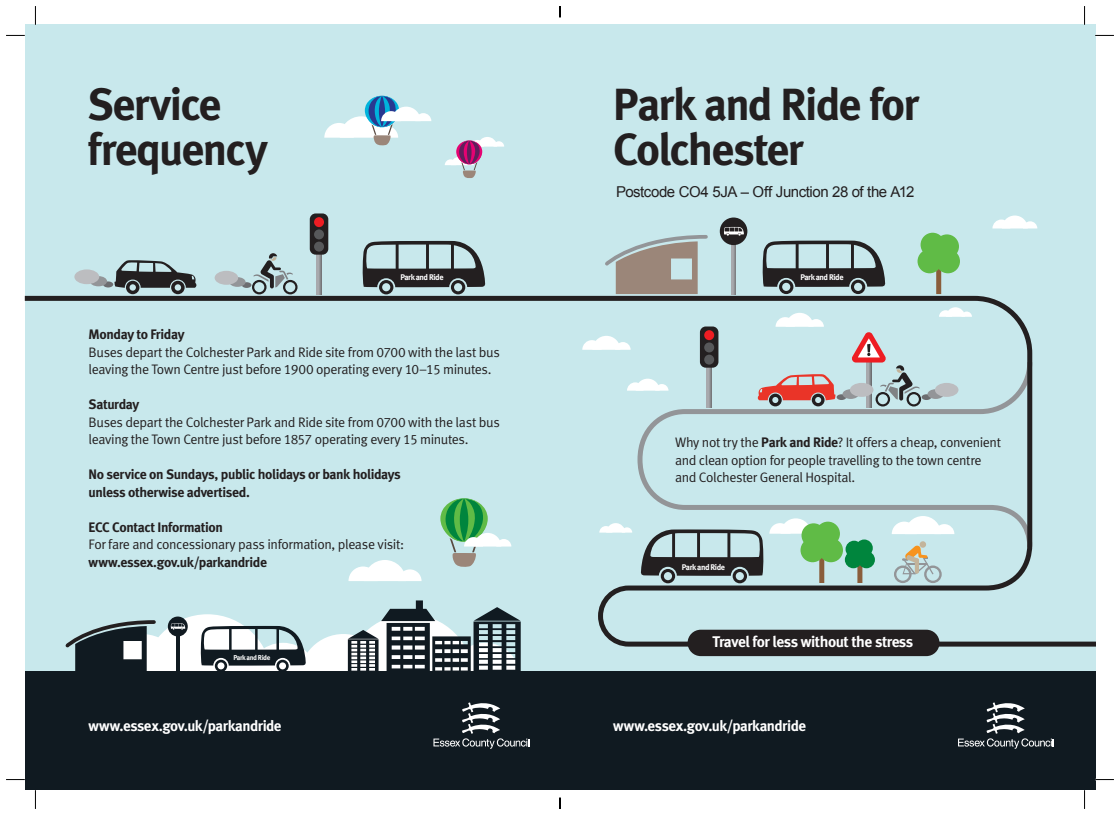
<style>
.page{position:relative;width:1120px;height:815px;background:#fff}
.page>*{position:absolute;margin:0;border:0;box-sizing:border-box;transform-origin:0 0}
.t1{font:45px/45px "Meta Bold LF";letter-spacing:-.04em;color:#231f20}
.t2{font:15.38px "Meta Bold LF";letter-spacing:-.03em;color:#fff}
.t3{font:15px "Meta Bold LF";letter-spacing:-.03em;color:#fff}
.t4{font:15px "Arial";letter-spacing:-.03em;color:#231f20}
.t5{font:13.75px/17.5px "Meta Normal LF";letter-spacing:-.03em;color:#231f20}
.t6{font:13.75px/17.5px "Meta Bold LF";letter-spacing:-.025em;color:#231f20}
.t7{font:8.25px "Meta Bold LF";letter-spacing:-.05em;color:#fff}
.t8{font:7px "Meta Bold LF";letter-spacing:-.05em;color:#fff}
.s1{font-family:"Meta Bold LF"}
</style>
<div class="page">
<div style="left:25px;top:25px;width:1070px;height:765px;background:#c8e8ec"></div>
<svg style="left:762px;top:240px;width:123px;height:53px"></svg>
<svg style="left:731px;top:245px;width:5px;height:48px"></svg>
<div style="left:720px;top:218px;width:27px;height:27px;background:#231f20;border-radius:50%"></div>
<svg style="left:724px;top:227px;width:20px;height:9px"></svg>
<svg style="left:605px;top:235px;width:103px;height:58px"></svg>
<svg style="left:992px;top:216px;width:45px;height:12px"></svg>
<div style="left:936px;top:267px;width:5px;height:27px;background:#8a5d3b"></div>
<div style="left:936px;top:249px;width:24px;height:24px;background:#60bb46;border-radius:50%"></div>
<div style="left:917px;top:249px;width:24px;height:24px;background:#60bb46;border-radius:50%"></div>
<div style="left:935px;top:234px;width:24px;height:25px;background:#60bb46;border-radius:50%"></div>
<div style="left:920px;top:233px;width:24px;height:24px;background:#60bb46;border-radius:50%"></div>
<svg style="left:25px;top:293px;width:1070px;height:356px"></svg>
<div style="left:687px;top:630px;width:252px;height:26px;background:#231f20;border-radius:13px"></div>
<div style="left:25px;top:672px;width:1070px;height:118px;background:#101a21"></div>
<svg style="left:362px;top:241px;width:123px;height:53px"></svg>
<svg style="left:252px;top:253px;width:45px;height:41px"></svg>
<div style="left:242px;top:282px;width:9px;height:6px;background:#6c6d70;border-radius:50%"></div>
<div style="left:229px;top:277px;width:17px;height:10px;background:#939598;border-radius:50%"></div>
<div style="left:215px;top:271px;width:23px;height:14px;background:#bcbdc0;border-radius:50%"></div>
<svg style="left:317px;top:255px;width:4px;height:39px"></svg>
<div style="left:310px;top:213px;width:18px;height:42px;background:#231f20;border-radius:6px"></div>
<div style="left:314px;top:242px;width:10px;height:10px;background:#57585a;border-radius:50%"></div>
<div style="left:314px;top:229px;width:10px;height:10px;background:#57585a;border-radius:50%"></div>
<div style="left:314px;top:217px;width:10px;height:10px;background:#ee1d23;border-radius:50%"></div>
<svg style="left:114px;top:260px;width:84px;height:34px"></svg>
<div style="left:103px;top:281px;width:10px;height:6px;background:#6c6d70;border-radius:50%"></div>
<div style="left:90px;top:276px;width:17px;height:10px;background:#939598;border-radius:50%"></div>
<div style="left:74px;top:269px;width:25px;height:15px;background:#bcbdc0;border-radius:50%"></div>
<svg style="left:64px;top:600px;width:457px;height:72px"></svg>
<svg style="left:324px;top:96px;width:107px;height:50px"></svg>
<svg style="left:440px;top:498px;width:71px;height:70px"></svg>
<svg style="left:445px;top:137px;width:59px;height:41px"></svg>
<svg style="left:348px;top:560px;width:73px;height:21px"></svg>
<svg style="left:958px;top:703px;width:95px;height:46px"></svg>
<svg style="left:433px;top:703px;width:96px;height:46px"></svg>
<svg style="left:6px;top:35px;width:19px;height:1px"></svg>
<svg style="left:1095px;top:35px;width:19px;height:1px"></svg>
<svg style="left:6px;top:779px;width:19px;height:1px"></svg>
<svg style="left:1095px;top:779px;width:19px;height:1px"></svg>
<svg style="left:35px;top:6px;width:1px;height:19px"></svg>
<svg style="left:35px;top:790px;width:1px;height:19px"></svg>
<svg style="left:1083px;top:6px;width:2px;height:19px"></svg>
<svg style="left:1084px;top:790px;width:1px;height:19px"></svg>
<svg style="left:559px;top:6px;width:2px;height:11px"></svg>
<svg style="left:559px;top:798px;width:2px;height:11px"></svg>
<h1 class="t1" style="left:88px;top:82px;width:182px">Service frequency</h1>
<p class="t7" style="left:400px;top:273px;width:45px">Park and Ride</p>
<p class="t6" style="left:89px;top:326px;width:97px">Monday to Friday</p>
<p class="t5" style="left:89px;top:343px;width:413px">Buses depart the Colchester Park and Ride site from 0700 with the last bus leaving the Town Centre just before 1900 operating every 10–15 minutes.</p>
<p class="t6" style="left:89px;top:396px;width:52px">Saturday</p>
<p class="t5" style="left:89px;top:413px;width:413px">Buses depart the Colchester Park and Ride site from 0700 with the last bus leaving the Town Centre just before 1857 operating every 15 minutes.</p>
<p class="t6" style="left:89px;top:466px;width:314px">No service on Sundays, public holidays or bank holidays unless otherwise advertised.</p>
<p class="t6" style="left:89px;top:518px;width:136px">ECC Contact Information</p>
<p class="t5" style="left:89px;top:536px;width:317px">For fare and concessionary pass information, please visit:</p>
<p class="t6" style="left:89px;top:553px;width:180px">www.essex.gov.uk/parkandride</p>
<p class="t8" style="left:233px;top:654px;width:39px">Park and Ride</p>
<p class="t3" style="left:89px;top:717px;width:194px">www.essex.gov.uk/parkandride</p>
<h1 class="t1" style="left:613px;top:82px;width:307px">Park and Ride for<br>Colchester</h1>
<p class="t4" style="left:616px;top:182px;width:300px">Postcode CO4 5JA – Off Junction 28 of the A12</p>
<p class="t7" style="left:800px;top:272px;width:45px">Park and Ride</p>
<p class="t5" style="left:675px;top:433px;width:327px">Why not try the <span class="s1">Park and Ride</span>? It offers a cheap, convenient and clean option for people travelling to the town centre and Colchester General Hospital.</p>
<p class="t7" style="left:682px;top:562px;width:45px">Park and Ride</p>
<p class="t2" style="left:712px;top:633px;width:202px">Travel for less without the stress</p>
<p class="t3" style="left:613px;top:717px;width:194px">www.essex.gov.uk/parkandride</p>
</div>
